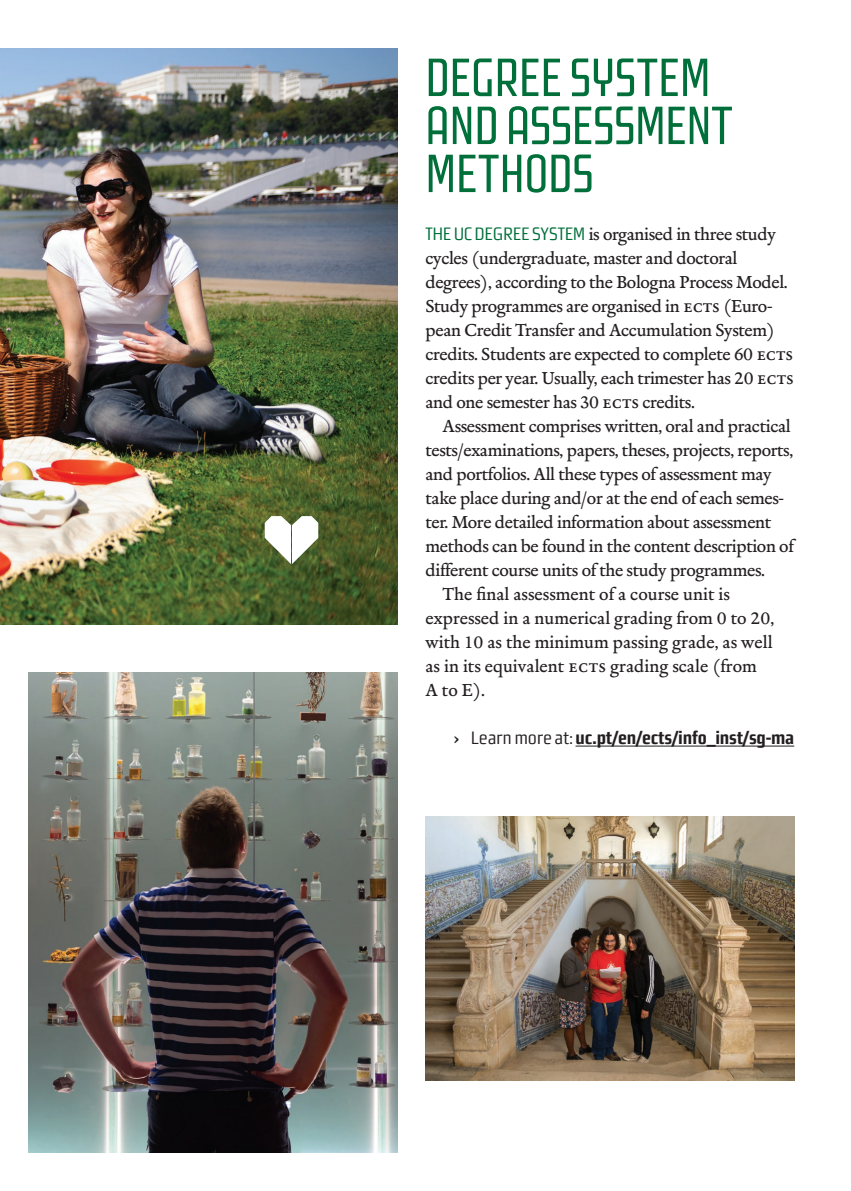
<style>
.page{position:relative;width:851px;height:1191px;background:#fff}
.page>*{position:absolute;margin:0;border:0;box-sizing:border-box;transform-origin:0 0}
.t1{font:54px/48px "Morgan Poster";color:#006f3a}
.t2{font:18px/24px "Merlo Roman Lining";letter-spacing:-.02em;color:#231f20}
.t3{font:18px "Merlo Roman Lining";color:#231f20}
.t4{font:700 18px "Morgan Sans Cond";letter-spacing:-.015em;color:#231f20}
.s1{font-family:"Morgan Sans Cond";color:#006f3a}
.s2{font-family:"Merlo Roman Caps"}
.s3{font-family:"Merlo Roman Lining";font-weight:400}
.s4{font-weight:400}
</style>
<div class="page">
<hr style="left:575px;top:745px;width:219px;height:1px;background:#231f20">
<img style="left:0;top:48px;width:397px;height:576px">
<img style="left:28px;top:672px;width:369px;height:480px">
<img style="left:425px;top:816px;width:369px;height:264px">
<svg style="left:265px;top:516px;width:53px;height:48px"></svg>
<h1 class="t1" style="left:425px;top:52px;width:309px">DEGREE SYSTEM<br>AND ASSESSMENT<br>METHODS</h1>
<p class="t2" style="left:425px;top:223px;width:370px"><span class="s1">THE UC DEGREE SYSTEM</span> is organised in three study cycles (undergraduate, master and doctoral degrees), according to the Bologna Process Model.<br>Study programmes are organised in <span class="s2">ects</span> (Euro&shy;pean Credit Transfer and Accumulation System) credits. Students are expected to complete 60 <span class="s2">ects </span>credits per year. Usually, each trimester has 20 <span class="s2">ects </span>and one semester has 30 <span class="s2">ects</span> credits.</p>
<p class="t2" style="left:442px;top:415px;width:350px">Assessment comprises written, oral and practical</p>
<p class="t2" style="left:425px;top:439px;width:369px">tests/examinations, papers, theses, projects, reports,</p>
<p class="t2" style="left:425px;top:463px;width:348px">and portfolios. All these types of assessment may</p>
<p class="t2" style="left:425px;top:487px;width:360px">take place during and/or at the end of each semes-</p>
<p class="t2" style="left:425px;top:511px;width:347px">ter. More detailed information about assessment</p>
<p class="t2" style="left:425px;top:535px;width:370px">methods can be found in the content description of</p>
<p class="t2" style="left:425px;top:559px;width:341px">different course units of the study programmes.</p>
<p class="t3" style="left:442px;top:584px;width:289px">The final assessment of a course unit is</p>
<p class="t3" style="left:425px;top:608px;width:350px">expressed in a numerical grading from 0 to 20,</p>
<p class="t3" style="left:425px;top:632px;width:348px">with 10 as the minimum passing grade, as well</p>
<p class="t3" style="left:425px;top:656px;width:333px">as in its equivalent <span class="s2">ects</span> grading scale (from</p>
<p class="t2" style="left:425px;top:679px;width:61px">A to E).</p>
<p class="t4" style="left:454px;top:727px;width:342px"><span class="s3">›</span> <span class="s4">Learn more at:</span> uc.pt/en/ects/info_inst/sg-ma</p>
</div>
